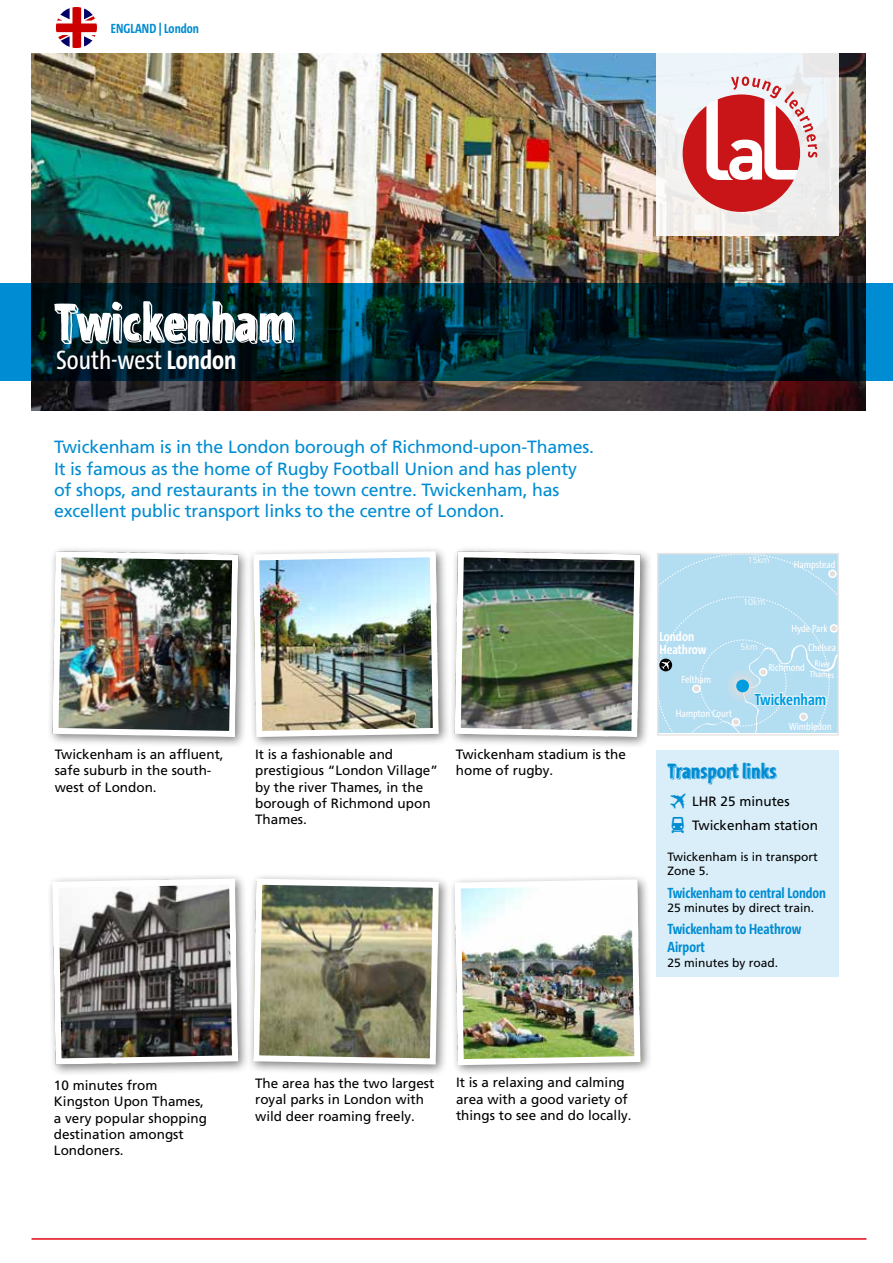
<style>
.page{position:relative;width:893px;height:1263px;background:#fff}
.page>*{position:absolute;margin:0;border:0;box-sizing:border-box;transform-origin:0 0}
.t1{font:54px "The Sans Cd LF7 Bold LALYL";color:#fff}
.t2{font:27px "The Sans Cd LF5 Plain";color:#fff}
.t3{font:21px "The Sans Cd LF7 Bold LALYL";color:#008cd2}
.t4{font:17.7px/21.3px "Frutiger LT Pro";letter-spacing:-.01em;color:#008cd2}
.t5{font:700 16.5px "The Sans Cd LF7";color:#009cde}
.t6{font:700 15px/18px "The Sans Cd LF7";color:#008cd2}
.t7{font:13.5px/16.2px "Frutiger LT Pro";color:#000}
.t8{font:700 13.5px "The Sans Cd LF7";color:#008cd2}
.t9{font:700 13.5px/13.5px "The Sans Cd LF7";color:#fff}
.t10{font:12px/14.4px "Frutiger LT Pro";color:#000}
.t11{font:10.5px "The Sans Cd LF5 Plain";color:#fff}
.t12{font:300 9px "Frutiger LT Pro";color:#fff}
.t13{font:9px/10.8px "The Sans Cd LF5 Plain";color:#fff;text-align:center}
.s1{font-family:"The Sans Cd LF7";font-weight:700}
</style>
<div class="page">
<img style="left:31px;top:54px;width:835px;height:357px">
<svg style="left:0;top:283px;width:893px;height:98px;background:#002938"></svg>
<div style="left:657px;top:750px;width:182px;height:227px;background:#d9eef8"></div>
<div style="left:449px;top:873px;width:204px;height:204px;background:#000;opacity:.5"></div>
<img style="left:462px;top:886px;width:171px;height:172px">
<div style="left:455px;top:879px;width:185px;height:186px;border:6px solid #fff;border-radius:3px"></div>
<div style="left:46px;top:873px;width:204px;height:204px;background:#000;opacity:.5"></div>
<img style="left:52px;top:879px;width:186px;height:185px">
<div style="left:52px;top:879px;width:186px;height:185px;border:6px solid #fff;border-radius:3px"></div>
<div style="left:247px;top:873px;width:204px;height:203px;background:#000;opacity:.5"></div>
<img style="left:260px;top:886px;width:172px;height:171px">
<div style="left:253px;top:879px;width:186px;height:185px;border:6px solid #fff;border-radius:3px"></div>
<svg style="left:657px;top:53px;width:182px;height:183px;fill:#eef1ef"></svg>
<svg style="left:683px;top:77px;width:134px;height:135px"></svg>
<hr style="left:32px;top:1238px;width:834px;height:2px;background:#e30613">
<div style="left:46px;top:545px;width:205px;height:204px;background:#000;opacity:.5"></div>
<img style="left:52px;top:551px;width:186px;height:186px">
<div style="left:52px;top:551px;width:186px;height:186px;border:6px solid #fff;border-radius:3px"></div>
<div style="left:247px;top:545px;width:204px;height:204px;background:#000;opacity:.5"></div>
<img style="left:260px;top:558px;width:172px;height:172px">
<div style="left:253px;top:551px;width:186px;height:186px;border:6px solid #fff;border-radius:3px"></div>
<div style="left:449px;top:545px;width:204px;height:204px;background:#000;opacity:.5"></div>
<img style="left:455px;top:551px;width:185px;height:186px">
<div style="left:455px;top:551px;width:185px;height:186px;border:6px solid #fff;border-radius:3px"></div>
<svg style="left:57px;top:8px;width:39px;height:39px"></svg>
<div style="left:55px;top:6px;width:43px;height:43px;border:1px solid #fff;border-radius:50%"></div>
<svg style="left:660px;top:556px;width:176px;height:177px;background:#b4ddf0"></svg>
<div style="left:830px;top:625px;width:7px;height:7px;background:#e4dedb;border-radius:50%"></div>
<div style="left:830px;top:624px;width:8px;height:9px;border:2px solid #fff;border-radius:50%"></div>
<div style="left:760px;top:668px;width:7px;height:7px;background:#e4dedb;border-radius:50%"></div>
<div style="left:759px;top:668px;width:8px;height:8px;border:2px solid #fff;border-radius:50%"></div>
<div style="left:800px;top:713px;width:7px;height:7px;background:#e4dedb;border-radius:50%"></div>
<div style="left:799px;top:713px;width:9px;height:8px;border:2px solid #fff;border-radius:50%"></div>
<div style="left:829px;top:570px;width:7px;height:7px;background:#e4dedb;border-radius:50%"></div>
<div style="left:828px;top:569px;width:9px;height:9px;border:2px solid #fff;border-radius:50%"></div>
<div style="left:732px;top:719px;width:7px;height:7px;background:#e4dedb;border-radius:50%"></div>
<div style="left:732px;top:718px;width:8px;height:8px;border:2px solid #fff;border-radius:50%"></div>
<div style="left:693px;top:685px;width:7px;height:7px;background:#e4dedb;border-radius:50%"></div>
<div style="left:692px;top:684px;width:9px;height:9px;border:2px solid #fff;border-radius:50%"></div>
<div style="left:657px;top:553px;width:182px;height:183px;border:2px solid #e6e6e6"></div>
<p class="t8" style="left:111px;top:20px;width:90px">ENGLAND | London</p>
<h1 class="t1" style="left:54px;top:294px;width:242px">Twickenham</h1>
<h2 class="t2" style="left:56px;top:343px;width:182px">South-west <span class="s1">London</span></h2>
<p class="t4" style="left:54px;top:437px;width:541px">Twickenham is in the London borough of Richmond-upon-Thames.<br>It is famous as the home of Rugby Football Union and has plenty of shops, and restaurants in the town centre. Twickenham, has excellent public transport links to the centre of London.</p>
<p class="t7" style="left:55px;top:746px;width:171px">Twickenham is an affluent, safe suburb in the south&shy;west of London.</p>
<p class="t7" style="left:255px;top:746px;width:184px">It is a fashionable and prestigious “London Village” by the river Thames, in the borough of Richmond upon<br>Thames.</p>
<p class="t7" style="left:456px;top:746px;width:172px">Twickenham stadium is the home of rugby.</p>
<p class="t12" style="left:748px;top:554px;width:24px">15km</p>
<p class="t11" style="left:794px;top:557px;width:43px">Hampstead</p>
<p class="t9" style="left:659px;top:629px;width:49px">London<br>Heathrow</p>
<p class="t11" style="left:681px;top:672px;width:31px">Feltham</p>
<p class="t11" style="left:676px;top:706px;width:58px">Hampton Court</p>
<p class="t12" style="left:743px;top:597px;width:24px">10km</p>
<p class="t12" style="left:741px;top:641px;width:19px">5km</p>
<p class="t11" style="left:791px;top:621px;width:38px">Hyde Park</p>
<p class="t11" style="left:768px;top:661px;width:38px">Richmond</p>
<p class="t11" style="left:808px;top:641px;width:29px">Chelsea</p>
<p class="t13" style="left:811px;top:657px;width:26px;rotate:3deg">River<br>Thames</p>
<p class="t5" style="left:754px;top:688px;width:74px">Twickenham</p>
<p class="t11" style="left:789px;top:720px;width:44px">Wimbledon</p>
<h3 class="t3" style="left:667px;top:760px;width:110px">Transport links</h3>
<p class="t7" style="left:692px;top:790px;width:127px;line-height:24px">LHR 25 minutes<br>Twickenham station</p>
<p class="t10" style="left:667px;top:849px;width:152px">Twickenham is in transport<br>Zone 5.</p>
<p class="t6" style="left:667px;top:883px;width:160px">Twickenham to central London</p>
<p class="t10" style="left:667px;top:900px;width:148px">25 minutes by direct train.</p>
<p class="t6" style="left:667px;top:920px;width:135px">Twickenham to Heathrow<br>Airport</p>
<p class="t10" style="left:667px;top:955px;width:112px">25 minutes by road.</p>
<p class="t7" style="left:54px;top:1077px;width:155px">10 minutes from<br>Kingston Upon Thames, a very popular shopping destination amongst<br>Londoners.</p>
<p class="t7" style="left:255px;top:1075px;width:181px">The area has the two largest royal parks in London with wild deer roaming freely.</p>
<p class="t7" style="left:456px;top:1075px;width:177px">It is a relaxing and calming area with a good variety of things to see and do locally.</p>
</div>
